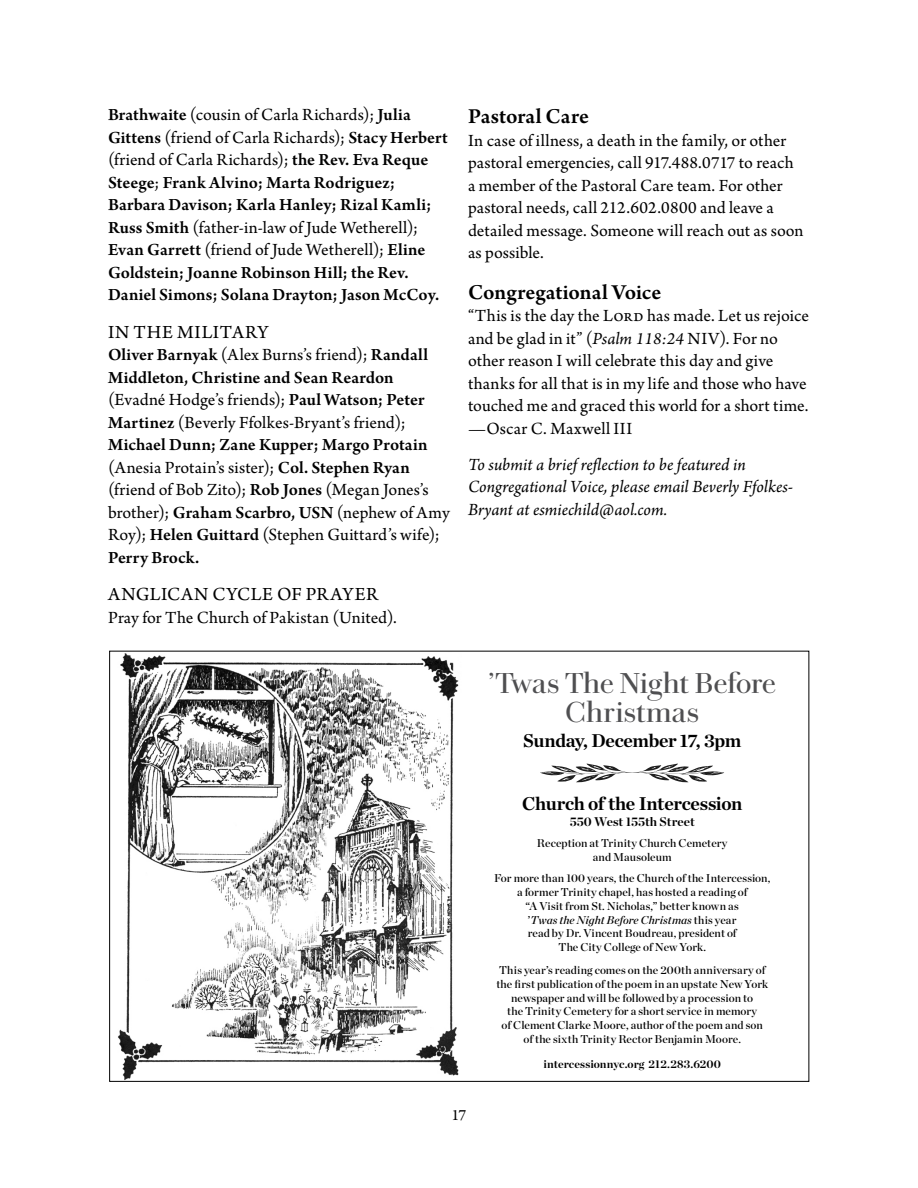
<style>
.page{position:relative;width:918px;height:1188px;background:#fff}
.page>*{position:absolute;margin:0;border:0;box-sizing:border-box;transform-origin:0 0}
.t1{font:28.95px/29px "Chiswick Deck";color:#4f4f51;text-align:center}
.t2{font:600 22.5px "Arno Pro";letter-spacing:-.005em;color:#000}
.t3{font:19.5px "Arno Pro";letter-spacing:.03em;color:#000}
.t4{font:700 18.9px "Chronicle Deck";letter-spacing:-.015em;color:#000}
.t5{font:18px/22.5px "Arno Pro";letter-spacing:.005em;color:#000}
.t6{font:600 18px/22.5px "Arno Pro";letter-spacing:.01em;color:#000}
.t7{font:italic 18px/22.5px "Arno Pro";color:#000}
.t8{font:16.5px "Arno Pro";color:#000}
.t9{font:700 12.6px "Chronicle Display";letter-spacing:.01em;color:#000}
.t10{font:11.25px/13.8px "Chronicle Display Semi";letter-spacing:.005em;color:#000;text-align:center}
.t11{font:700 11.25px "Chronicle Display";letter-spacing:.01em;color:#000}
.s1{font-weight:400}
.s2{font-weight:600}
.s3{font-style:italic}
</style>
<div class="page">
<img style="left:118px;top:653px;width:341px;height:427px">
<svg style="left:540px;top:764px;width:184px;height:18px"></svg>
<p class="t6" style="left:108px;top:104px;width:341px">Brathwaite <span class="s1">(cousin of Carla Richards);</span> Julia Gittens <span class="s1">(friend of Carla Richards);</span> Stacy Herbert <span class="s1">(friend of Carla Richards);</span> the Rev. Eva Reque Steege<span class="s1">;</span> Frank Alvino; Marta Rodriguez; Barbara Davison; Karla Hanley; Rizal Kamli; Russ Smith <span class="s1">(father-in-law of Jude Wetherell); </span>Evan Garrett <span class="s1">(friend of Jude Wetherell);</span> Eline Goldstein; Joanne Robinson Hill; the Rev.<br>Daniel Simons; Solana Drayton; Jason McCoy.</p>
<p class="t3" style="left:108px;top:321px;width:162px">IN THE MILITARY</p>
<p class="t5" style="left:108px;top:344px;width:343px"><span class="s2">Oliver Barnyak</span> (Alex Burns’s friend); <span class="s2">Randall Middleton, Christine and Sean Reardon </span>(Evadné Hodge’s friends); <span class="s2">Paul Watson; Peter Martinez</span> (Beverly Ffolkes-Bryant’s friend); <span class="s2">Michael Dunn; Zane Kupper; Margo Protain </span>(Anesia Protain’s sister); <span class="s2">Col. Stephen Ryan </span>(friend of Bob Zito); <span class="s2">Rob Jones</span> (Megan Jones’s brother); <span class="s2">Graham Scarbro, USN</span> (nephew of Amy Roy); <span class="s2">Helen Guittard</span> (Stephen Guittard’s wife); <span class="s2">Perry Brock.</span></p>
<p class="t3" style="left:108px;top:583px;width:271px">ANGLICAN CYCLE OF PRAYER</p>
<p class="t5" style="left:108px;top:607px;width:290px">Pray for The Church of Pakistan (United).</p>
<p class="t2" style="left:468px;top:104px;width:122px">Pastoral Care</p>
<p class="t5" style="left:468px;top:130px;width:337px">In case of illness, a death in the family, or other pastoral emergencies, call 917.488.0717 to reach a member of the Pastoral Care team. For other pastoral needs, call 212.602.0800 and leave a detailed message. Someone will reach out as soon as possible.</p>
<p class="t2" style="left:468px;top:279px;width:195px">Congregational Voice</p>
<p class="t5" style="left:468px;top:306px;width:342px">“This is the day the Lord has made. Let us rejoice and be glad in it” (<span class="s3">Psalm 118:24</span> NIV). For no other reason I will celebrate this day and give thanks for all that is in my life and those who have touched me and graced this world for a short time. —Oscar C. Maxwell III</p>
<p class="t7" style="left:468px;top:454px;width:326px">To submit a brief reflection to be featured in<br>Congregational Voice, please email Beverly Ffolkes-<br>Bryant at esmiechild@aol.com.</p>
<h1 class="t1" style="left:489px;top:668px;width:289px">’Twas The Night Before<br>Christmas</h1>
<p class="t4" style="left:523px;top:725px;width:220px">Sunday, December 17, 3pm</p>
<p class="t4" style="left:522px;top:789px;width:222px">Church of the Intercession</p>
<p class="t9" style="left:570px;top:811px;width:126px">550 West 155th Street</p>
<p class="t10" style="left:537px;top:835px;width:192px">Reception at Trinity Church Cemetery and Mausoleum</p>
<p class="t10" style="left:494px;top:870px;width:278px">For more than 100 years, the Church of the Intercession, a former Trinity chapel, has hosted a reading of<br>“A Visit from St. Nicholas,” better known as<br>’<span class="s3">Twas the Night Before Christmas</span> this year<br>read by Dr. Vincent Boudreau, president of<br>The City College of New York.</p>
<p class="t10" style="left:496px;top:962px;width:273px">This year’s reading comes on the 200th anniversary of the first publication of the poem in an upstate New York newspaper and will be followed by a procession to<br>the Trinity Cemetery for a short service in memory<br>of Clement Clarke Moore, author of the poem and son of the sixth Trinity Rector Benjamin Moore.</p>
<p class="t11" style="left:543px;top:1055px;width:179px">intercessionnyc.org 212.283.6200</p>
<p class="t8" style="left:452px;top:1106px;width:16px">17</p>
</div>
